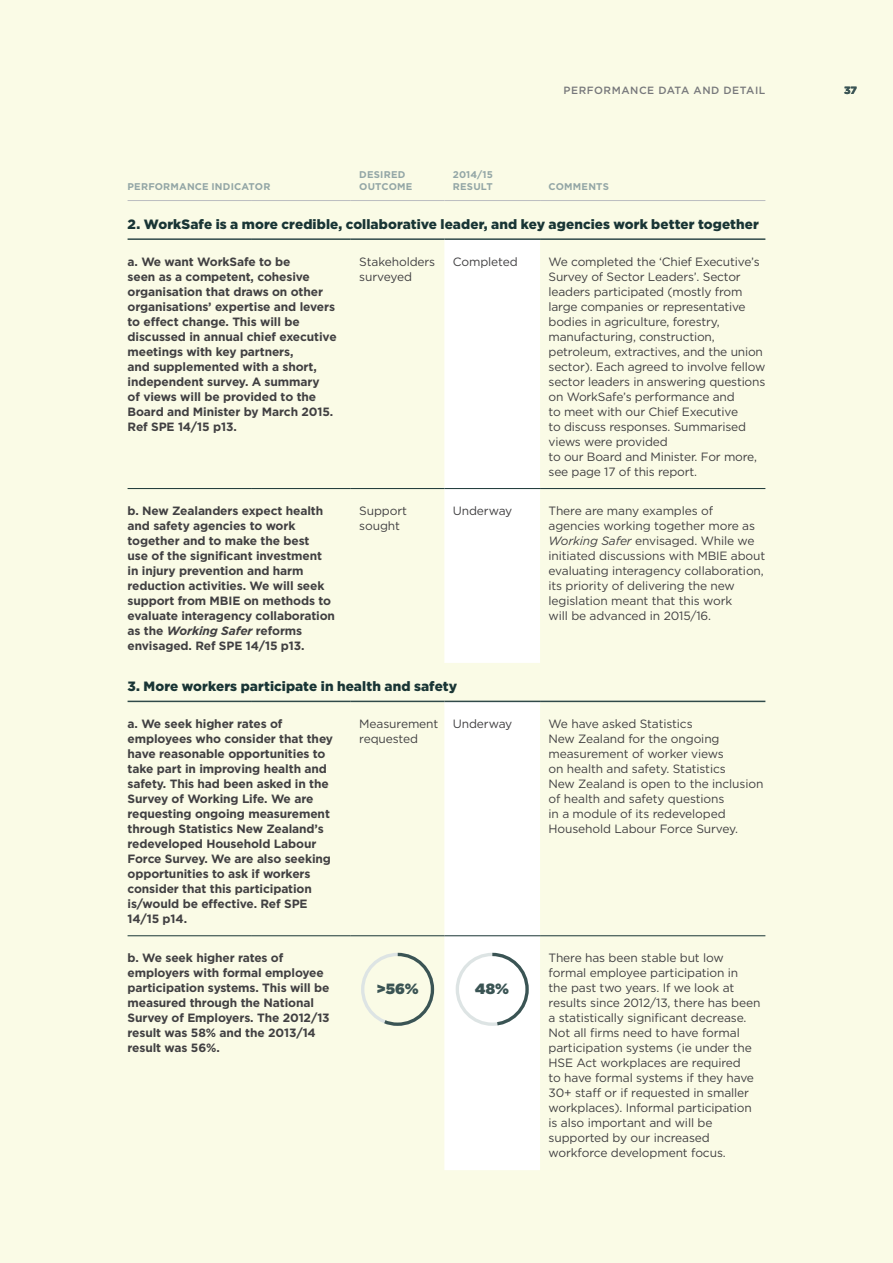
<style>
.page{position:relative;width:893px;height:1263px;background:#fafbe6}
.page>*{position:absolute;margin:0;border:0;box-sizing:border-box;transform-origin:0 0}
.t1{font:900 14.85px "Gotham";color:#3a5454}
.t2{font:900 13.5px "Gotham";letter-spacing:.005em;color:#193535}
.t3{font:12px/15px "Gotham";letter-spacing:-.01em;color:#414042}
.t4{font:700 12px/15px "Gotham";letter-spacing:-.01em;color:#414042}
.t5{font:500 10.5px "Gotham";letter-spacing:.05em;color:#77787b}
.t6{font:900 10.5px "Gotham";color:#3a5454}
.t7{font:700 9.75px/12px "Gotham";letter-spacing:.02em;color:#93a6a6}
.s1{font-style:italic}
</style>
<div class="page">
<svg style="left:444px;top:240px;width:96px;height:930px;background:#fefefd"></svg>
<hr style="left:128px;top:488px;width:124px;height:1px;background:#193535">
<hr style="left:252px;top:488px;width:99px;height:1px;background:#193535">
<hr style="left:351px;top:488px;width:93px;height:1px;background:#193535">
<hr style="left:444px;top:488px;width:96px;height:1px;background:#193535">
<hr style="left:540px;top:488px;width:225px;height:1px;background:#193535">
<hr style="left:128px;top:935px;width:124px;height:1px;background:#193535">
<hr style="left:252px;top:935px;width:99px;height:1px;background:#193535">
<hr style="left:351px;top:935px;width:93px;height:1px;background:#193535">
<hr style="left:444px;top:935px;width:96px;height:1px;background:#193535">
<hr style="left:540px;top:935px;width:225px;height:1px;background:#193535">
<hr style="left:351px;top:200px;width:93px;height:1px;background:#bcbec0">
<hr style="left:444px;top:200px;width:96px;height:1px;background:#bcbec0">
<hr style="left:540px;top:200px;width:225px;height:1px;background:#bcbec0">
<hr style="left:128px;top:238px;width:124px;height:2px;background:#304a4a">
<hr style="left:252px;top:238px;width:99px;height:2px;background:#304a4a">
<hr style="left:351px;top:238px;width:93px;height:2px;background:#304a4a">
<hr style="left:444px;top:238px;width:96px;height:2px;background:#304a4a">
<hr style="left:540px;top:238px;width:225px;height:2px;background:#304a4a">
<hr style="left:128px;top:701px;width:124px;height:1px;background:#304a4a">
<hr style="left:252px;top:701px;width:99px;height:1px;background:#304a4a">
<hr style="left:351px;top:701px;width:93px;height:1px;background:#304a4a">
<hr style="left:444px;top:701px;width:96px;height:1px;background:#304a4a">
<hr style="left:540px;top:701px;width:225px;height:1px;background:#304a4a">
<hr style="left:128px;top:200px;width:124px;height:1px;background:#bcbec0">
<hr style="left:252px;top:200px;width:99px;height:1px;background:#bcbec0">
<svg style="left:361px;top:953px;width:73px;height:73px"></svg>
<div style="left:364px;top:956px;width:67px;height:66px;background:#fafbe6;border-radius:50%"></div>
<svg style="left:459px;top:953px;width:70px;height:73px;background:#d0d7d7"></svg>
<div style="left:459px;top:956px;width:66px;height:66px;background:#fff;border-radius:50%"></div>
<p class="t5" style="left:564px;top:84px;width:203px">PERFORMANCE DATA AND DETAIL</p>
<p class="t6" style="left:844px;top:83px;width:14px">37</p>
<p class="t7" style="left:128px;top:180px;width:144px">PERFORMANCE INDICATOR</p>
<p class="t7" style="left:359px;top:168px;width:55px">DESIRED<br>OUTCOME</p>
<p class="t7" style="left:453px;top:168px;width:42px">2014/15<br>RESULT</p>
<p class="t7" style="left:548px;top:180px;width:62px">COMMENTS</p>
<p class="t2" style="left:128px;top:214px;width:633px">2. WorkSafe is a more credible, collaborative leader, and key agencies work better together</p>
<p class="t4" style="left:128px;top:254px;width:211px">a. We want WorkSafe to be<br>seen as a competent, cohesive organisation that draws on other organisations’ expertise and levers to effect change. This will be discussed in annual chief executive meetings with key partners,<br>and supplemented with a short, independent survey. A summary<br>of views will be provided to the<br>Board and Minister by March 2015.<br>Ref SPE 14/15 p13.</p>
<p class="t3" style="left:359px;top:254px;width:77px">Stakeholders surveyed</p>
<p class="t3" style="left:453px;top:254px;width:66px">Completed</p>
<p class="t3" style="left:548px;top:254px;width:218px">We completed the ‘Chief Executive’s Survey of Sector Leaders’. Sector leaders participated (mostly from large companies or representative bodies in agriculture, forestry, manufacturing, construction, petroleum, extractives, and the union sector). Each agreed to involve fellow sector leaders in answering questions on WorkSafe’s performance and<br>to meet with our Chief Executive<br>to discuss responses. Summarised views were provided<br>to our Board and Minister. For more, see page 17 of this report.</p>
<p class="t4" style="left:128px;top:503px;width:209px">b. New Zealanders expect health and safety agencies to work together and to make the best<br>use of the significant investment in injury prevention and harm reduction activities. We will seek support from MBIE on methods to evaluate interagency collaboration as the <span class="s1">Working Safer</span> reforms envisaged. Ref SPE 14/15 p13.</p>
<p class="t3" style="left:359px;top:503px;width:49px">Support sought</p>
<p class="t3" style="left:453px;top:503px;width:61px">Underway</p>
<p class="t3" style="left:548px;top:503px;width:218px">There are many examples of agencies working together more as <span class="s1">Working Safer</span> envisaged. While we initiated discussions with MBIE about evaluating interagency collaboration, its priority of delivering the new legislation meant that this work<br>will be advanced in 2015/16.</p>
<p class="t2" style="left:128px;top:677px;width:331px">3. More workers participate in health and safety</p>
<p class="t4" style="left:128px;top:716px;width:207px">a. We seek higher rates of employees who consider that they have reasonable opportunities to take part in improving health and safety. This had been asked in the<br>Survey of Working Life. We are requesting ongoing measurement through Statistics New Zealand’s redeveloped Household Labour<br>Force Survey. We are also seeking opportunities to ask if workers consider that this participation is/would be effective. Ref SPE<br>14/15 p14.</p>
<p class="t3" style="left:359px;top:716px;width:81px">Measurement requested</p>
<p class="t3" style="left:453px;top:716px;width:61px">Underway</p>
<p class="t3" style="left:548px;top:716px;width:216px">We have asked Statistics<br>New Zealand for the ongoing measurement of worker views<br>on health and safety. Statistics<br>New Zealand is open to the inclusion of health and safety questions<br>in a module of its redeveloped<br>Household Labour Force Survey.</p>
<p class="t4" style="left:128px;top:950px;width:204px">b. We seek higher rates of employers with formal employee participation systems. This will be measured through the National<br>Survey of Employers. The 2012/13 result was 58% and the 2013/14 result was 56%.</p>
<p class="t3" style="left:549px;top:950px;width:213px">There has been stable but low formal employee participation in<br>the past two years. If we look at results since 2012/13, there has been a statistically significant decrease.<br>Not all firms need to have formal participation systems (ie under the HSE Act workplaces are required<br>to have formal systems if they have 30+ staff or if requested in smaller workplaces). Informal participation is also important and will be supported by our increased workforce development focus.</p>
<p class="t1" style="left:376px;top:978px;width:44px">&gt;56%</p>
<p class="t1" style="left:475px;top:978px;width:35px">48%</p>
</div>
